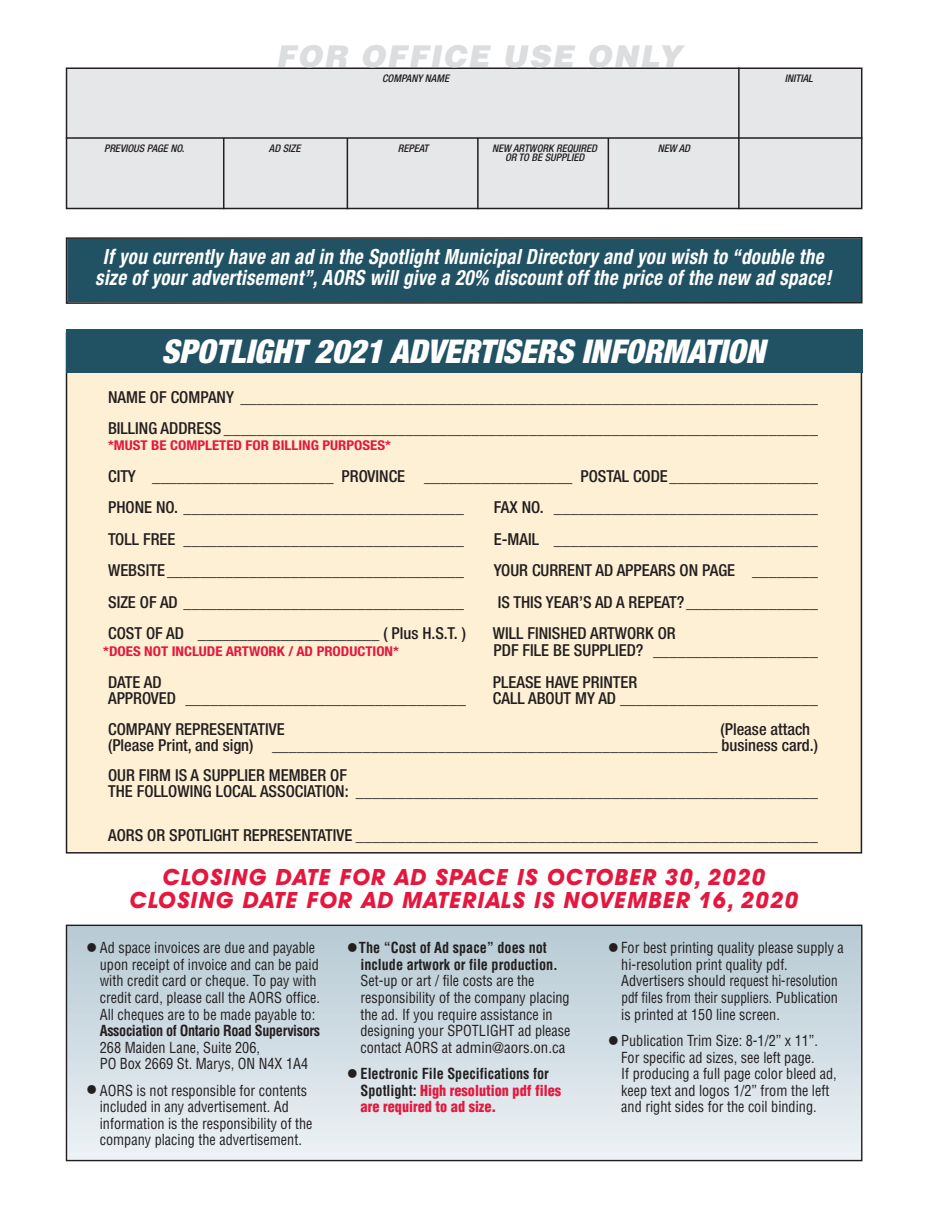
<style>
.page{position:relative;width:930px;height:1215px;background:#fff}
.page>*{position:absolute;margin:0;border:0;box-sizing:border-box;transform-origin:0 0}
.t1{font:italic 900 condensed 32.85px "Helvetica Neue";color:#fff}
.t2{font:italic 900 30px "Helvetica LT Std";letter-spacing:.05em;color:#dcdddf}
.t3{font:italic 700 22.5px/22.8px "Avant Garde IT Cby BT";letter-spacing:.06em;color:#e4183e;text-align:center}
.t4{font:italic 700 condensed 21px/21px "Helvetica Neue";letter-spacing:.02em;color:#fff;text-align:center;scale:.9 1}
.t5{font:500 condensed 16.5px/31.5px "Helvetica Neue";color:#231f20}
.t6{font:condensed 14.85px/16.5px "Helvetica";color:#231f20;scale:.95 1}
.t7{font:700 condensed 14.85px/16.5px "Helvetica";color:#231f20;scale:.95 1}
.t8{font:900 condensed 14.85px/16.5px "Helvetica LT Std";color:#e4183e;scale:.95 1}
.t9{font:700 condensed 14.85px "Helvetica";letter-spacing:-.025em;color:#231f20;scale:.95 1}
.t10{font:condensed 14.85px "Helvetica LT Std";color:#231f20}
.t11{font:700 condensed 13.5px "Helvetica Neue";color:#e4183e;scale:1.1 1}
.t12{font:italic 500 condensed 10.5px/9px "Helvetica Neue";color:#231f20;text-align:center}
.s1{font-family:"Helvetica LT Std";font-weight:900;font-stretch:normal;font-size:26.4px}
.s2{font-family:"Helvetica"}
.s3{font-family:"Helvetica";font-weight:700;color:#231f20}
</style>
<div class="page">
<div style="left:67px;top:334px;width:793px;height:518px;background:#fef0d4"></div>
<div style="left:66px;top:330px;width:796px;height:43px;background:#205264"></div>
<div style="left:67px;top:69px;width:794px;height:139px;background:#e6e7e9"></div>
<div style="left:66px;top:68px;width:796px;height:141px;border:2px solid #231f20"></div>
<hr style="left:66px;top:137px;width:796px;height:2px;background:#231f20">
<hr style="left:223px;top:138px;width:1px;height:71px;background:#231f20">
<hr style="left:347px;top:138px;width:1px;height:71px;background:#231f20">
<hr style="left:477px;top:138px;width:1px;height:71px;background:#231f20">
<hr style="left:607px;top:138px;width:2px;height:71px;background:#231f20">
<hr style="left:738px;top:67px;width:1px;height:142px;background:#231f20">
<div style="left:67px;top:239px;width:794px;height:63px;background:#205264"></div>
<div style="left:66px;top:237px;width:796px;height:67px;border:2px solid #231f20"></div>
<div style="left:67px;top:926px;width:794px;height:234px;background:linear-gradient(to bottom,#b7cad4,#ecf2f5)"></div>
<div style="left:66px;top:925px;width:796px;height:236px;border:1px solid #231f20"></div>
<h2 class="t2" style="left:276px;top:46px;width:407px">FOR OFFICE USE ONLY</h2>
<p class="t12" style="left:382px;top:75px;width:68px">COMPANY NAME</p>
<p class="t12" style="left:785px;top:75px;width:29px">INITIAL</p>
<p class="t12" style="left:104px;top:145px;width:82px">PREVIOUS PAGE NO.</p>
<p class="t12" style="left:269px;top:145px;width:33px">AD SIZE</p>
<p class="t12" style="left:398px;top:145px;width:32px">REPEAT</p>
<p class="t12" style="left:492px;top:145px;width:106px">NEW ARTWORK REQUIRED<br>OR TO BE SUPPLIED</p>
<p class="t12" style="left:658px;top:145px;width:34px">NEW AD</p>
<p class="t4" style="left:95px;top:248px;width:819px">If you currently have an ad in the Spotlight Municipal Directory and you wish to “double the size of your advertisement”, AORS will give a 20% discount off the price of the new ad space!</p>
<h1 class="t1" style="left:162px;top:340px;width:604px">SPOTLIGHT 2021 ADVERTISERS INFORMATION</h1>
<p class="t5" style="left:108px;top:383px;width:711px">NAME OF COMPANY ______________________________________________________________________<br>BILLING ADDRESS ________________________________________________________________________</p>
<p class="t11" style="left:108px;top:434px;width:258px">*MUST BE COMPLETED FOR BILLING PURPOSES*</p>
<p class="t5" style="left:108px;top:461px;width:711px">CITY ______________________ PROVINCE __________________ POSTAL CODE__________________<br>PHONE NO. __________________________________</p>
<p class="t5" style="left:494px;top:493px;width:326px">FAX NO. ________________________________</p>
<p class="t5" style="left:108px;top:524px;width:357px">TOLL FREE __________________________________</p>
<p class="t5" style="left:494px;top:524px;width:326px">E-MAIL ________________________________</p>
<p class="t5" style="left:108px;top:556px;width:357px">WEBSITE ____________________________________</p>
<p class="t5" style="left:494px;top:556px;width:326px">YOUR CURRENT AD APPEARS ON PAGE ________</p>
<p class="t5" style="left:108px;top:587px;width:357px">SIZE OF AD __________________________________</p>
<p class="t5" style="left:498px;top:587px;width:322px">IS THIS YEAR’S AD A REPEAT?________________</p>
<p class="t5" style="left:108px;top:619px;width:359px">COST OF AD ______________________ ( Plus H.S.T. )</p>
<p class="t5" style="left:493px;top:619px;width:184px">WILL FINISHED ARTWORK OR</p>
<p class="t11" style="left:103px;top:640px;width:270px">*DOES NOT INCLUDE ARTWORK / AD PRODUCTION*</p>
<p class="t5" style="left:493px;top:636px;width:326px">PDF FILE BE SUPPLIED? ____________________</p>
<p class="t5" style="left:108px;top:668px;width:55px">DATE AD</p>
<p class="t5" style="left:493px;top:668px;width:146px">PLEASE HAVE PRINTER</p>
<p class="t5" style="left:108px;top:683px;width:359px">APPROVED __________________________________</p>
<p class="t5" style="left:493px;top:683px;width:326px">CALL ABOUT MY AD ________________________</p>
<p class="t5" style="left:108px;top:715px;width:178px">COMPANY REPRESENTATIVE</p>
<p class="t5" style="left:108px;top:723px;width:711px;line-height:15.8px;text-indent:612px">(Please attach (Please Print, and sign) ______________________________________________________ business card.)</p>
<p class="t5" style="left:108px;top:769px;width:711px;line-height:15.8px">OUR FIRM IS A SUPPLIER MEMBER OF<br>THE FOLLOWING LOCAL ASSOCIATION: ________________________________________________________</p>
<p class="t5" style="left:108px;top:821px;width:711px">AORS OR SPOTLIGHT REPRESENTATIVE ________________________________________________________</p>
<h3 class="t3" style="left:130px;top:867px;width:670px">CLOSING DATE FOR AD SPACE IS OCTOBER 30, 2020<br>CLOSING DATE FOR AD MATERIALS IS NOVEMBER 16, 2020</h3>
<p class="t6" style="left:100px;top:940px;width:233px;text-indent:-14px"><span class="s1">•</span>Ad space invoices are due and payable upon receipt of invoice and can be paid with credit card or cheque. To pay with credit card, please call the AORS office.<br>All cheques are to be made payable to:</p>
<p class="t9" style="left:100px;top:1022px;width:234px">Association of Ontario Road Supervisors</p>
<p class="t6" style="left:100px;top:1039px;width:221px">268 Maiden Lane, Suite 206,<br>PO Box 2669 St. Marys, ON N4X 1A4</p>
<p class="t6" style="left:100px;top:1082px;width:225px;text-indent:-14px"><span class="s1">•</span>AORS is not responsible for contents included in any advertisement. Ad information is the responsibility of the company placing the advertisement.</p>
<p class="t7" style="left:360px;top:940px;width:209px;text-indent:-14px"><span class="s1">•</span>The “Cost of Ad space” does not include artwork or file production.</p>
<p class="t6" style="left:360px;top:973px;width:222px">Set-up or art / file costs are the responsibility of the company placing the ad. If you require assistance in designing your SPOTLIGHT ad please</p>
<p class="t10" style="left:360px;top:1041px;width:206px"><span class="s2">contact AORS at</span> admin@aors.on.ca</p>
<p class="t7" style="left:346px;top:1066px;width:215px"><span class="s1">•</span>Electronic File Specifications for</p>
<p class="t8" style="left:360px;top:1083px;width:213px"><span class="s3">Spotlight:</span> High resolution pdf files are required to ad size.</p>
<p class="t6" style="left:621px;top:940px;width:236px;text-indent:-14px"><span class="s1">•</span>For best printing quality please supply a hi-resolution print quality pdf.<br>Advertisers should request hi-resolution pdf files from their suppliers. Publication is printed at 150 line screen.</p>
<p class="t6" style="left:621px;top:1033px;width:228px;text-indent:-14px"><span class="s1">•</span>Publication Trim Size: 8-1/2” x 11”.<br>For specific ad sizes, see left page.<br>If producing a full page color bleed ad, keep text and logos 1/2” from the left and right sides for the coil binding.</p>
</div>
